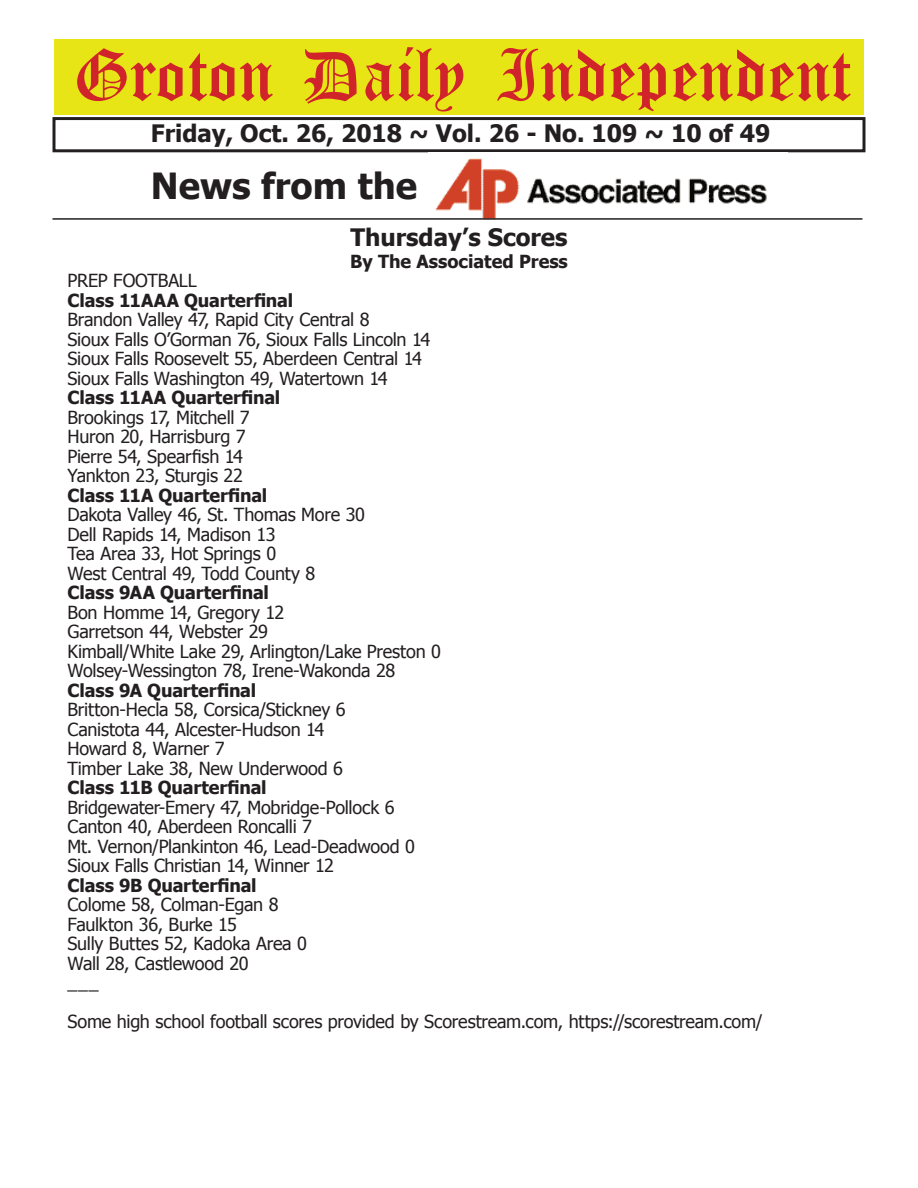
<style>
.page{position:relative;width:918px;height:1188px;background:#fff}
.page>*{position:absolute;margin:0;border:0;box-sizing:border-box;transform-origin:0 0}
.t1{font:54px "Old English Five";color:#d1232a}
.t2{font:700 36px "Tahoma";color:#231f20}
.t3{font:700 24px "Tahoma";color:#231f20}
.t4{font:18px/19.5px "Tahoma";letter-spacing:-.01em;color:#231f20}
.t5{font:700 18px "Tahoma";letter-spacing:-.005em;color:#231f20}
</style>
<div class="page">
<div style="left:52px;top:117px;width:814px;height:35px;border:3px solid #231f20"></div>
<div style="left:54px;top:40px;width:810px;height:75px;background:#e7e515"></div>
<img style="left:435px;top:158px;width:332px;height:60px">
<hr style="left:52px;top:218px;width:810px;height:2px;background:#231f20">
<h1 class="t1" style="left:73px;top:50px;width:779px">Groton Daily Independent</h1>
<h3 class="t3" style="left:151px;top:116px;width:621px">Friday, Oct. 26, 2018 ~ Vol. 26 - No. 109 ~ 10 of 49</h3>
<h2 class="t2" style="left:151px;top:161px;width:268px">News from the</h2>
<h3 class="t3" style="left:350px;top:221px;width:219px">Thursday’s Scores</h3>
<p class="t5" style="left:350px;top:249px;width:219px">By The Associated Press</p>
<p class="t4" style="left:67px;top:270px;width:131px">PREP FOOTBALL</p>
<p class="t5" style="left:67px;top:288px;width:227px">Class 11AAA Quarterfinal</p>
<p class="t4" style="left:67px;top:309px;width:364px">Brandon Valley 47, Rapid City Central 8<br>Sioux Falls O’Gorman 76, Sioux Falls Lincoln 14<br>Sioux Falls Roosevelt 55, Aberdeen Central 14<br>Sioux Falls Washington 49, Watertown 14</p>
<p class="t5" style="left:67px;top:385px;width:214px">Class 11AA Quarterfinal</p>
<p class="t4" style="left:67px;top:407px;width:184px">Brookings 17, Mitchell 7<br>Huron 20, Harrisburg 7<br>Pierre 54, Spearfish 14<br>Yankton 23, Sturgis 22</p>
<p class="t5" style="left:67px;top:483px;width:201px">Class 11A Quarterfinal</p>
<p class="t4" style="left:67px;top:504px;width:299px">Dakota Valley 46, St. Thomas More 30<br>Dell Rapids 14, Madison 13<br>Tea Area 33, Hot Springs 0<br>West Central 49, Todd County 8</p>
<p class="t5" style="left:67px;top:580px;width:203px">Class 9AA Quarterfinal</p>
<p class="t4" style="left:67px;top:602px;width:375px">Bon Homme 14, Gregory 12<br>Garretson 44, Webster 29<br>Kimball/White Lake 29, Arlington/Lake Preston 0<br>Wolsey-Wessington 78, Irene-Wakonda 28</p>
<p class="t5" style="left:67px;top:678px;width:190px">Class 9A Quarterfinal</p>
<p class="t4" style="left:67px;top:699px;width:280px">Britton-Hecla 58, Corsica/Stickney 6<br>Canistota 44, Alcester-Hudson 14<br>Howard 8, Warner 7<br>Timber Lake 38, New Underwood 6</p>
<p class="t5" style="left:67px;top:775px;width:201px">Class 11B Quarterfinal</p>
<p class="t4" style="left:67px;top:797px;width:349px">Bridgewater-Emery 47, Mobridge-Pollock 6<br>Canton 40, Aberdeen Roncalli 7<br>Mt. Vernon/Plankinton 46, Lead-Deadwood 0<br>Sioux Falls Christian 14, Winner 12</p>
<p class="t5" style="left:67px;top:872px;width:191px">Class 9B Quarterfinal</p>
<p class="t4" style="left:67px;top:894px;width:241px">Colome 58, Colman-Egan 8<br>Faulkton 36, Burke 15<br>Sully Buttes 52, Kadoka Area 0<br>Wall 28, Castlewood 20<br>___</p>
<p class="t4" style="left:67px;top:1011px;width:697px">Some high school football scores provided by Scorestream.com, https://scorestream.com/</p>
</div>
